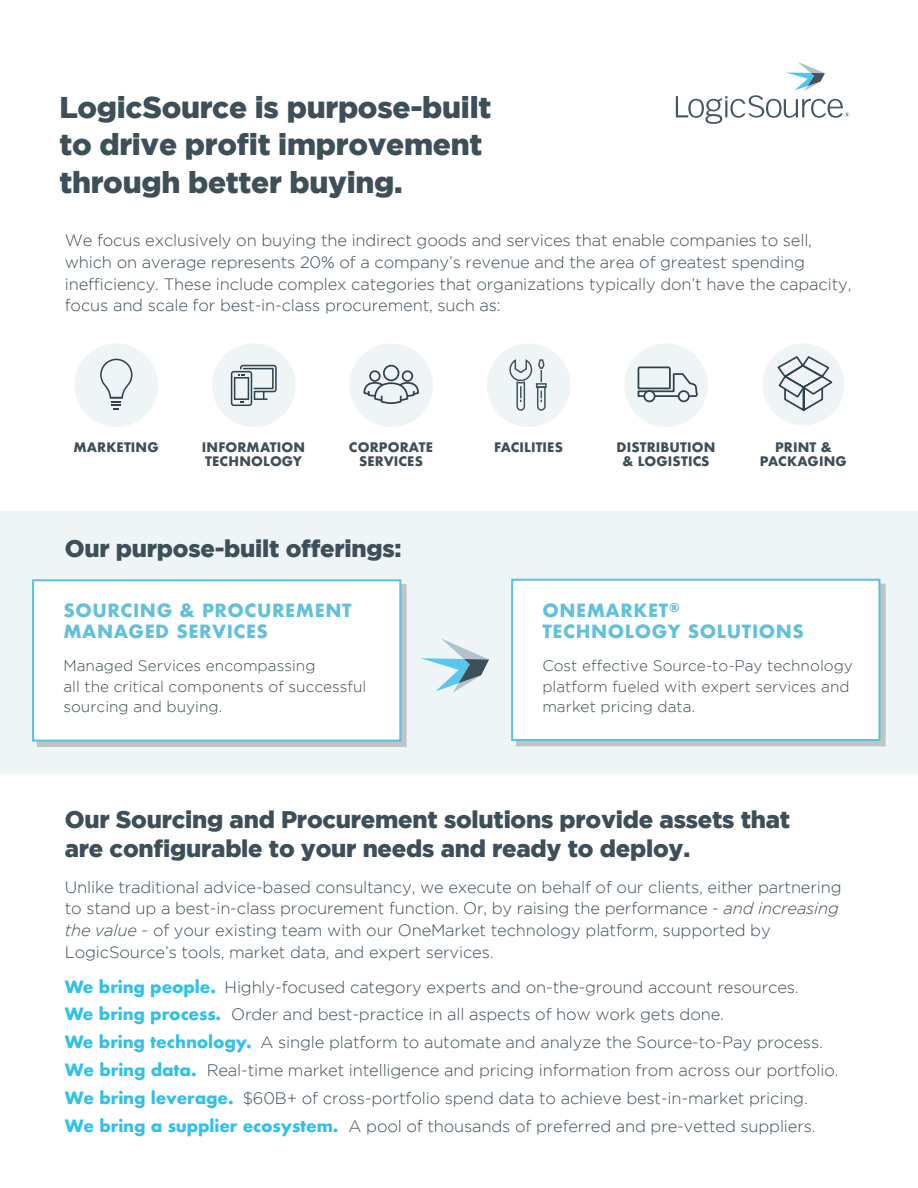
<style>
.page{position:relative;width:918px;height:1188px;background:#fff}
.page>*{position:absolute;margin:0;border:0;box-sizing:border-box;transform-origin:0 0}
.t1{font:900 30px/37.5px "Gotham";letter-spacing:-.01em;color:#3d4f59}
.Paragraph_Style_2{font:900 24px/28.8px "Gotham";letter-spacing:-.01em;color:#3d4f59}
.t2{font:700 17.7px/21.3px "Futura";letter-spacing:.03em;color:#62c0dd}
.Paragraph_Style_2-2{font:300 16.5px/21.8px "Gotham";letter-spacing:-.01em;color:#3d4f59}
.t3{font:300 15.45px/20.1px "Gotham";letter-spacing:.005em;color:#3e4e53}
.Paragraph_Style_2-3{font:700 12.75px/14px "Futura";letter-spacing:.01em;color:#3d4f59;text-align:center}
.s1{font-style:italic}
.s2{font-family:"Futura";font-weight:700;color:#2fc0ec}
</style>
<div class="page">
<div style="left:0;top:512px;width:918px;height:262px;background:#eff5f7"></div>
<div style="left:763px;top:343px;width:81px;height:82px;background:#eff5f7;border-radius:50%"></div>
<svg style="left:777px;top:356px;width:58px;height:55px"></svg>
<svg style="left:676px;top:62px;width:173px;height:62px"></svg>
<img style="left:37px;top:584px;width:370px;height:163px">
<div style="left:33px;top:580px;width:367px;height:161px;background:#fff"></div>
<div style="left:32px;top:579px;width:369px;height:163px;border:2px solid #62c0dd"></div>
<img style="left:516px;top:583px;width:370px;height:164px">
<div style="left:512px;top:580px;width:367px;height:160px;background:#fff"></div>
<div style="left:511px;top:579px;width:369px;height:162px;border:2px solid #62c0dd"></div>
<svg style="left:421px;top:638px;width:68px;height:55px"></svg>
<div style="left:75px;top:343px;width:83px;height:84px;background:#eff5f7;border-radius:50%"></div>
<svg style="left:100px;top:359px;width:32px;height:51px"></svg>
<div style="left:487px;top:343px;width:83px;height:84px;background:#eff5f7;border-radius:50%"></div>
<svg style="left:509px;top:359px;width:38px;height:52px"></svg>
<div style="left:349px;top:343px;width:84px;height:84px;background:#eff5f7;border-radius:50%"></div>
<svg style="left:363px;top:364px;width:56px;height:40px"></svg>
<div style="left:624px;top:343px;width:84px;height:84px;background:#eff5f7;border-radius:50%"></div>
<svg style="left:637px;top:366px;width:61px;height:37px"></svg>
<div style="left:212px;top:343px;width:84px;height:84px;background:#eff5f7;border-radius:50%"></div>
<svg style="left:231px;top:365px;width:46px;height:41px"></svg>
<p class="t1" style="left:59px;top:88px;width:433px">LogicSource is purpose-built to drive profit improvement through better buying.</p>
<p class="Paragraph_Style_2-2" style="left:65px;top:229px;width:788px">We focus exclusively on buying the indirect goods and services that enable companies to sell, which on average represents 20% of a company’s revenue and the area of greatest spending inefficiency. These include complex categories that organizations typically don’t have the capacity, focus and scale for best-in-class procurement, such as:</p>
<p class="Paragraph_Style_2-3" style="left:73px;top:440px;width:87px">MARKETING</p>
<p class="Paragraph_Style_2-3" style="left:202px;top:440px;width:105px;text-align:left">INFORMATION<br>TECHNOLOGY</p>
<p class="Paragraph_Style_2-3" style="left:349px;top:440px;width:86px">CORPORATE<br>SERVICES</p>
<p class="Paragraph_Style_2-3" style="left:494px;top:440px;width:70px">FACILITIES</p>
<p class="Paragraph_Style_2-3" style="left:617px;top:440px;width:100px">DISTRIBUTION &amp; LOGISTICS</p>
<p class="Paragraph_Style_2-3" style="left:760px;top:440px;width:88px">PRINT &amp;<br>PACKAGING</p>
<p class="Paragraph_Style_2" style="left:65px;top:533px;width:338px">Our purpose-built offerings:</p>
<p class="t2" style="left:63px;top:600px;width:290px">SOURCING &amp; PROCUREMENT<br>MANAGED SERVICES</p>
<p class="t2" style="left:542px;top:600px;width:263px">ONEMARKET<sup>®<br></sup>TECHNOLOGY SOLUTIONS</p>
<p class="t3" style="left:63px;top:656px;width:305px">Managed Services encompassing<br>all the critical components of successful sourcing and buying.</p>
<p class="t3" style="left:542px;top:656px;width:312px">Cost effective Source-to-Pay technology platform fueled with expert services and market pricing data.</p>
<p class="Paragraph_Style_2" style="left:65px;top:805px;width:727px">Our Sourcing and Procurement solutions provide assets that are configurable to your needs and ready to deploy.</p>
<p class="Paragraph_Style_2-2" style="left:65px;top:876px;width:778px">Unlike traditional advice-based consultancy, we execute on behalf of our clients, either partnering to stand up a best-in-class procurement function. Or, by raising the performance - <span class="s1">and increasing the value</span> - of your existing team with our OneMarket technology platform, supported by LogicSource’s tools, market data, and expert services.</p>
<p class="Paragraph_Style_2-2" style="left:65px;top:974px;width:735px;line-height:26.1px"><span class="s2">We bring people.</span> Highly-focused category experts and on-the-ground account resources.<br><span class="s2">We bring process.</span> Order and best-practice in all aspects of how work gets done.</p>
<p class="Paragraph_Style_2-2" style="left:65px;top:1028px;width:775px;line-height:28.2px"><span class="s2">We bring technology.</span> A single platform to automate and analyze the Source-to-Pay process.<br><span class="s2">We bring data.</span> Real-time market intelligence and pricing information from across our portfolio.<br><span class="s2">We bring leverage.</span> $60B+ of cross-portfolio spend data to achieve best-in-market pricing.<br><span class="s2">We bring a supplier ecosystem.</span> A pool of thousands of preferred and pre-vetted suppliers.</p>
</div>
